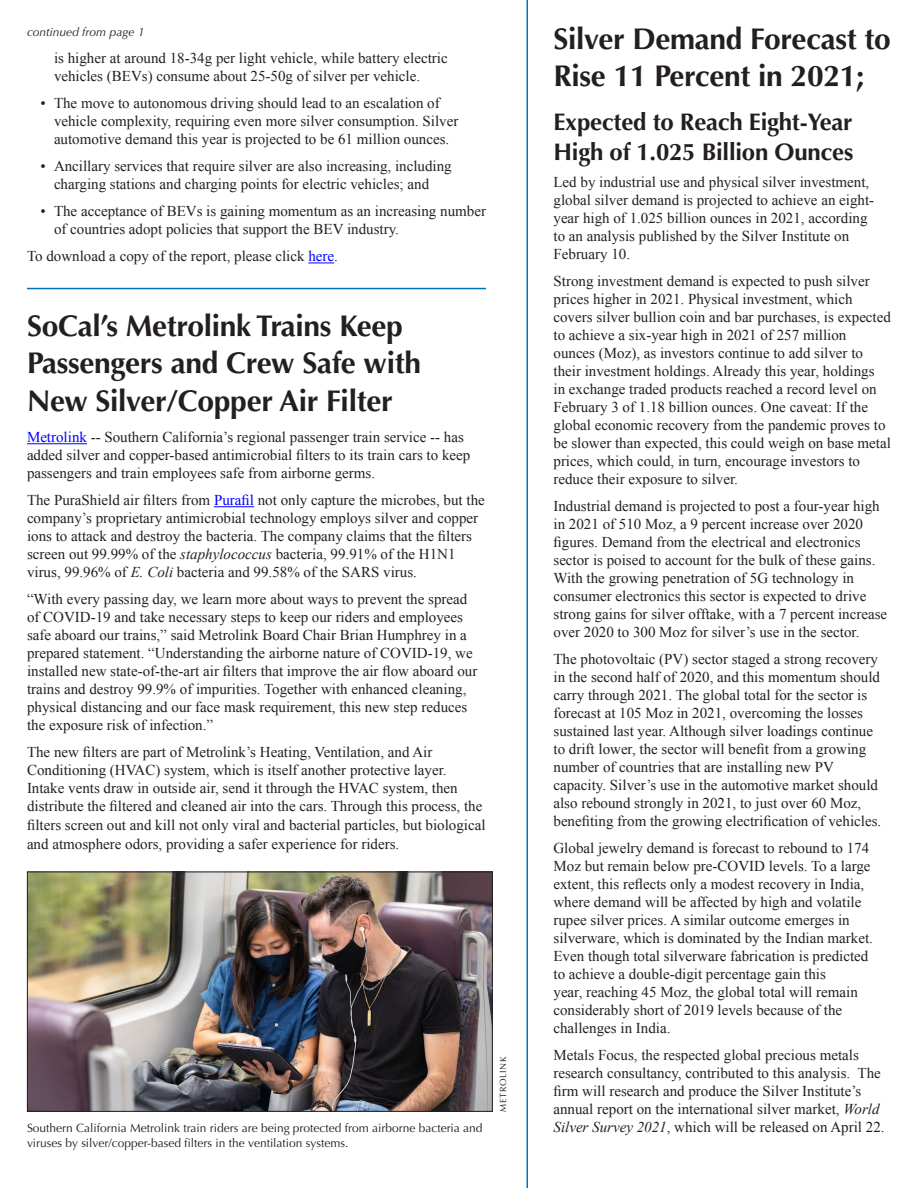
<style>
.page{position:relative;width:918px;height:1188px;background:#fff}
.page>*{position:absolute;margin:0;border:0;box-sizing:border-box;transform-origin:0 0}
.Heads{font:700 30px/37.5px "Optima";letter-spacing:-.01em;color:#231f20}
.Body_Copy{font:700 24px/30px "Optima";letter-spacing:-.01em;color:#231f20}
.Body_Copy-2{font:15px/18px "Times New Roman";color:#231f20}
.Captions{font:12px/15px "Optima";color:#231f20}
.Captions-2{font:italic 12px "Optima";color:#231f20}
.Courtesy{font:9px "Optima";letter-spacing:.075em;color:#231f20}
.s1{color:#00f}
.s2{font-style:italic}
</style>
<div class="page">
<img style="left:29px;top:874px;width:462px;height:236px">
<div style="left:27px;top:872px;width:466px;height:240px;border:1px solid #231f20"></div>
<hr style="left:526px;top:0;width:2px;height:1188px;background:#0072bc">
<hr style="left:27px;top:443px;width:60px;height:1px;background:#00f">
<hr style="left:214px;top:506px;width:40px;height:1px;background:#00f">
<hr style="left:27px;top:288px;width:459px;height:1px;background:#0072bc">
<svg style="left:308px;top:263px;width:26px;height:1px"></svg>
<p class="Captions-2" style="left:27px;top:25px;width:119px">continued from page 1</p>
<p class="Body_Copy-2" style="left:54px;top:49px;width:395px">is higher at around 18-34g per light vehicle, while battery electric vehicles (BEVs) consume about 25-50g of silver per vehicle.</p>
<p class="Body_Copy-2" style="left:54px;top:94px;width:406px;text-indent:-14px">• The move to autonomous driving should lead to an escalation of vehicle complexity, requiring even more silver consumption. Silver automotive demand this year is projected to be 61 million ounces.</p>
<p class="Body_Copy-2" style="left:54px;top:157px;width:399px;text-indent:-14px">• Ancillary services that require silver are also increasing, including charging stations and charging points for electric vehicles; and</p>
<p class="Body_Copy-2" style="left:54px;top:202px;width:434px;text-indent:-14px">• The acceptance of BEVs is gaining momentum as an increasing number of countries adopt policies that support the BEV industry.</p>
<p class="Body_Copy-2" style="left:27px;top:247px;width:312px">To download a copy of the report, please click <span class="s1">here</span>.</p>
<p class="Heads" style="left:27px;top:307px;width:396px">SoCal’s Metrolink Trains Keep<br>Passengers and Crew Safe with<br>New Silver/Copper Air Filter</p>
<p class="Body_Copy-2" style="left:27px;top:428px;width:445px"><span class="s1">Metrolink</span> -- Southern California’s regional passenger train service -- has added silver and copper-based antimicrobial filters to its train cars to keep passengers and train employees safe from airborne germs.</p>
<p class="Body_Copy-2" style="left:27px;top:491px;width:459px">The PuraShield air filters from <span class="s1">Purafil</span> not only capture the microbes, but the company’s proprietary antimicrobial technology employs silver and copper ions to attack and destroy the bacteria. The company claims that the filters screen out 99.99% of the <span class="s2">staphylococcus</span> bacteria, 99.91% of the H1N1 virus, 99.96% of <span class="s2">E. Coli</span> bacteria and 99.58% of the SARS virus.</p>
<p class="Body_Copy-2" style="left:27px;top:590px;width:452px">“With every passing day, we learn more about ways to prevent the spread of COVID-19 and take necessary steps to keep our riders and employees safe aboard our trains,” said Metrolink Board Chair Brian Humphrey in a prepared statement. “Understanding the airborne nature of COVID-19, we installed new state-of-the-art air filters that improve the air flow aboard our trains and destroy 99.9% of impurities. Together with enhanced cleaning, physical distancing and our face mask requirement, this new step reduces the exposure risk of infection.”</p>
<p class="Body_Copy-2" style="left:27px;top:743px;width:460px">The new filters are part of Metrolink’s Heating, Ventilation, and Air Conditioning (HVAC) system, which is itself another protective layer.<br>Intake vents draw in outside air, send it through the HVAC system, then distribute the filtered and cleaned air into the cars. Through this process, the filters screen out and kill not only viral and bacterial particles, but biological and atmosphere odors, providing a safer experience for riders.</p>
<p class="Captions" style="left:27px;top:1121px;width:457px">Southern California Metrolink train riders are being protected from airborne bacteria and viruses by silver/copper-based filters in the ventilation systems.</p>
<p class="Courtesy" style="left:498px;top:1112px;width:57px;rotate:-90deg">METROLINK</p>
<p class="Heads" style="left:554px;top:20px;width:339px">Silver Demand Forecast to<br>Rise 11 Percent in 2021;</p>
<p class="Body_Copy" style="left:554px;top:107px;width:301px">Expected to Reach Eight-Year<br>High of 1.025 Billion Ounces</p>
<p class="Body_Copy-2" style="left:554px;top:173px;width:322px">Led by industrial use and physical silver investment, global silver demand is projected to achieve an eight&shy;year high of 1.025 billion ounces in 2021, according to an analysis published by the Silver Institute on February 10.</p>
<p class="Body_Copy-2" style="left:554px;top:272px;width:339px">Strong investment demand is expected to push silver prices higher in 2021. Physical investment, which covers silver bullion coin and bar purchases, is expected to achieve a six-year high in 2021 of 257 million ounces (Moz), as investors continue to add silver to their investment holdings. Already this year, holdings<br>in exchange traded products reached a record level on February 3 of 1.18 billion ounces. One caveat: If the global economic recovery from the pandemic proves to be slower than expected, this could weigh on base metal prices, which could, in turn, encourage investors to reduce their exposure to silver.</p>
<p class="Body_Copy-2" style="left:554px;top:497px;width:335px">Industrial demand is projected to post a four-year high in 2021 of 510 Moz, a 9 percent increase over 2020 figures. Demand from the electrical and electronics sector is poised to account for the bulk of these gains.<br>With the growing penetration of 5G technology in consumer electronics this sector is expected to drive strong gains for silver offtake, with a 7 percent increase over 2020 to 300 Moz for silver’s use in the sector.</p>
<p class="Body_Copy-2" style="left:554px;top:650px;width:329px">The photovoltaic (PV) sector staged a strong recovery in the second half of 2020, and this momentum should carry through 2021. The global total for the sector is forecast at 105 Moz in 2021, overcoming the losses sustained last year. Although silver loadings continue to drift lower, the sector will benefit from a growing number of countries that are installing new PV capacity. Silver’s use in the automotive market should also rebound strongly in 2021, to just over 60 Moz, benefiting from the growing electrification of vehicles.</p>
<p class="Body_Copy-2" style="left:554px;top:839px;width:321px">Global jewelry demand is forecast to rebound to 174<br>Moz but remain below pre-COVID levels. To a large extent, this reflects only a modest recovery in India, where demand will be affected by high and volatile rupee silver prices. A similar outcome emerges in silverware, which is dominated by the Indian market.<br>Even though total silverware fabrication is predicted to achieve a double-digit percentage gain this<br>year, reaching 45 Moz, the global total will remain considerably short of 2019 levels because of the challenges in India.</p>
<p class="Body_Copy-2" style="left:554px;top:1046px;width:333px">Metals Focus, the respected global precious metals research consultancy, contributed to this analysis. The firm will research and produce the Silver Institute’s annual report on the international silver market, <span class="s2">World Silver Survey 2021</span>, which will be released on April 22.</p>
</div>
